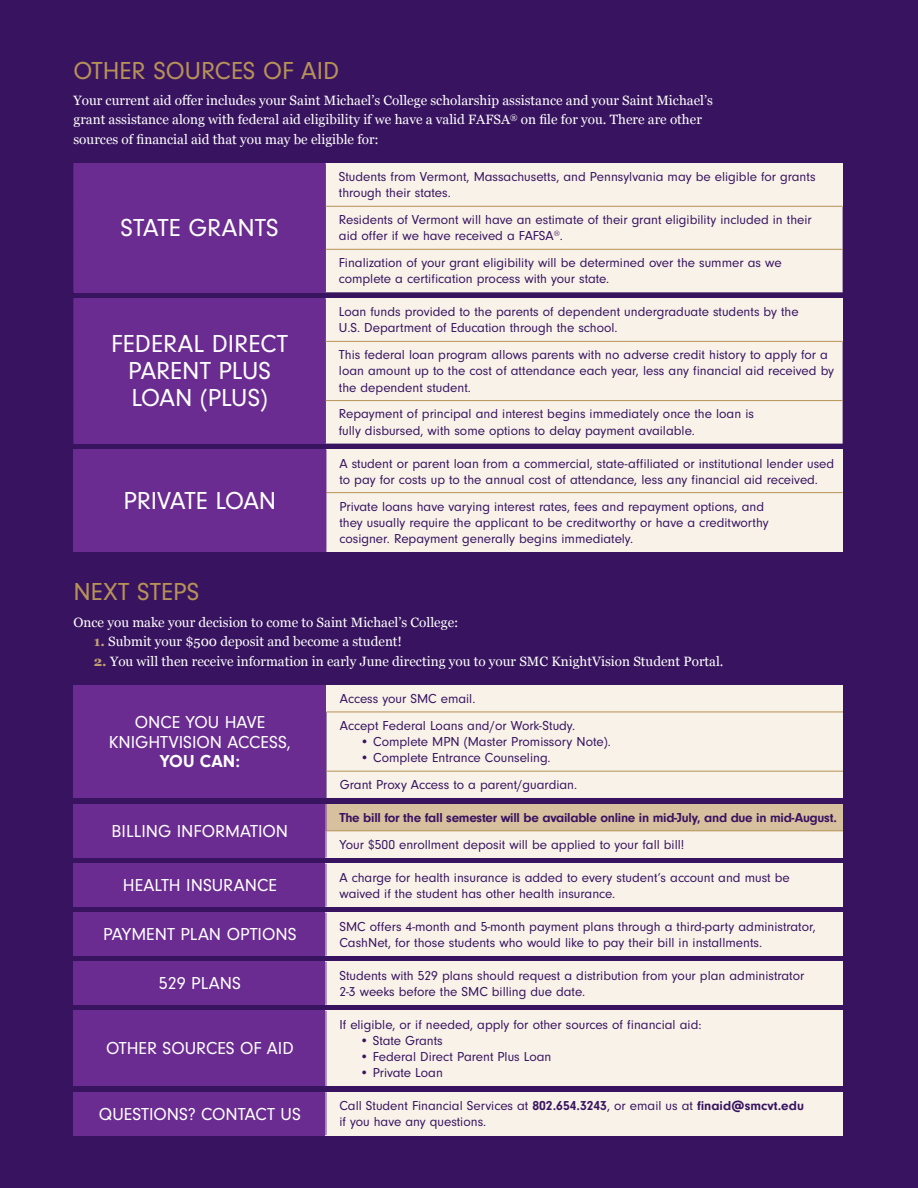
<style>
.page{position:relative;width:918px;height:1188px;background:#381460}
.page>*{position:absolute;margin:0;border:0;box-sizing:border-box;transform-origin:0 0}
.t1{font:25.5px/27px "Neuzeit Gro";color:#fff;text-align:center}
.t2{font:25.5px "Neuzeit Gro";color:#b79257}
.t3{font:18px/19.5px "Neuzeit Gro";color:#fff;text-align:center}
.t4{font:700 18px "Neuzeit Gro";color:#fff}
.t5{font:13.5px/16.2px "Neuzeit Gro";color:#381460}
.t6{font:13.5px/19.5px "Georgia";color:#fff}
.t7{font:700 13.5px "Neuzeit Gro";letter-spacing:-.02em;color:#381460}
.s1{font-weight:700;color:#c3a371}
.s2{font-weight:700}
</style>
<div class="page">
<div style="left:74px;top:163px;width:251px;height:129px;background:#6a2c91"></div>
<div style="left:325px;top:163px;width:518px;height:43px;background:#f8f2e9"></div>
<div style="left:326px;top:207px;width:517px;height:85px;background:#f8f2e9"></div>
<hr style="left:326px;top:206px;width:517px;height:1px;background:#b79257">
<hr style="left:326px;top:249px;width:517px;height:1px;background:#b79257">
<hr style="left:325px;top:163px;width:1px;height:43px;background:#6a2c91">
<hr style="left:325px;top:206px;width:1px;height:43px;background:#6a2c91">
<hr style="left:325px;top:249px;width:1px;height:43px;background:#6a2c91">
<div style="left:74px;top:298px;width:251px;height:146px;background:#6a2c91"></div>
<div style="left:325px;top:298px;width:518px;height:43px;background:#f8f2e9"></div>
<div style="left:326px;top:342px;width:517px;height:102px;background:#f8f2e9"></div>
<hr style="left:326px;top:341px;width:517px;height:1px;background:#b79257">
<hr style="left:326px;top:400px;width:517px;height:1px;background:#b79257">
<hr style="left:325px;top:298px;width:1px;height:43px;background:#6a2c91">
<hr style="left:325px;top:341px;width:1px;height:60px;background:#6a2c91">
<hr style="left:325px;top:401px;width:1px;height:43px;background:#6a2c91">
<div style="left:74px;top:450px;width:252px;height:102px;background:#6a2c91"></div>
<div style="left:326px;top:450px;width:517px;height:43px;background:#f8f2e9"></div>
<div style="left:326px;top:493px;width:517px;height:59px;background:#f8f2e9"></div>
<hr style="left:326px;top:492px;width:517px;height:1px;background:#b79257">
<hr style="left:326px;top:450px;width:1px;height:43px;background:#6a2c91">
<hr style="left:326px;top:493px;width:1px;height:59px;background:#6a2c91">
<div style="left:74px;top:685px;width:252px;height:113px;background:#6a2c91"></div>
<div style="left:326px;top:685px;width:517px;height:27px;background:#f8f2e9"></div>
<div style="left:326px;top:713px;width:517px;height:85px;background:#f8f2e9"></div>
<hr style="left:326px;top:712px;width:517px;height:1px;background:#b79257">
<hr style="left:326px;top:771px;width:517px;height:1px;background:#b79257">
<div style="left:74px;top:804px;width:252px;height:54px;background:#6a2c91"></div>
<div style="left:326px;top:804px;width:517px;height:27px;background:#d7c09e"></div>
<div style="left:326px;top:831px;width:517px;height:27px;background:#f8f2e9"></div>
<hr style="left:326px;top:830px;width:517px;height:1px;background:#b79257">
<svg style="left:326px;top:804px;width:1px;height:54px"></svg>
<div style="left:74px;top:864px;width:252px;height:43px;background:#6a2c91"></div>
<div style="left:326px;top:864px;width:517px;height:43px;background:#f8f2e9"></div>
<hr style="left:326px;top:864px;width:1px;height:43px;background:#6a2c91">
<div style="left:74px;top:913px;width:252px;height:43px;background:#6a2c91"></div>
<div style="left:326px;top:913px;width:517px;height:43px;background:#f8f2e9"></div>
<hr style="left:326px;top:913px;width:1px;height:43px;background:#6a2c91">
<div style="left:74px;top:962px;width:252px;height:43px;background:#6a2c91"></div>
<div style="left:326px;top:962px;width:517px;height:43px;background:#f8f2e9"></div>
<hr style="left:326px;top:962px;width:1px;height:43px;background:#6a2c91">
<div style="left:74px;top:1011px;width:252px;height:75px;background:#6a2c91"></div>
<div style="left:326px;top:1011px;width:517px;height:75px;background:#f8f2e9"></div>
<hr style="left:326px;top:1011px;width:1px;height:75px;background:#6a2c91">
<div style="left:74px;top:1092px;width:252px;height:43px;background:#6a2c91"></div>
<div style="left:326px;top:1092px;width:517px;height:43px;background:#f8f2e9"></div>
<hr style="left:326px;top:1092px;width:1px;height:43px;background:#6a2c91">
<h1 class="t2" style="left:74px;top:56px;width:267px">OTHER SOURCES OF AID</h1>
<p class="t6" style="left:73px;top:90px;width:641px">Your current aid offer includes your Saint Michael’s College scholarship assistance and your Saint Michael’s grant assistance along with federal aid eligibility if we have a valid FAFSA<sup>®</sup> on file for you. There are other sources of financial aid that you may be eligible for:</p>
<h1 class="t1" style="left:121px;top:215px;width:160px">STATE GRANTS</h1>
<h1 class="t1" style="left:111px;top:331px;width:178px">FEDERAL DIRECT<br>PARENT PLUS<br>LOAN (PLUS)</h1>
<h1 class="t1" style="left:123px;top:488px;width:154px">PRIVATE LOAN</h1>
<p class="t5" style="left:339px;top:169px;width:478px">Students from Vermont, Massachusetts, and Pennsylvania may be eligible for grants through their states.</p>
<p class="t5" style="left:339px;top:212px;width:474px">Residents of Vermont will have an estimate of their grant eligibility included in their aid offer if we have received a FAFSA<sup>®</sup>.</p>
<p class="t5" style="left:339px;top:255px;width:444px">Finalization of your grant eligibility will be determined over the summer as we complete a certification process with your state.</p>
<p class="t5" style="left:339px;top:304px;width:461px">Loan funds provided to the parents of dependent undergraduate students by the<br>U.S. Department of Education through the school.</p>
<p class="t5" style="left:339px;top:347px;width:497px">This federal loan program allows parents with no adverse credit history to apply for a loan amount up to the cost of attendance each year, less any financial aid received by the dependent student.</p>
<p class="t5" style="left:339px;top:406px;width:417px">Repayment of principal and interest begins immediately once the loan is fully disbursed, with some options to delay payment available.</p>
<p class="t5" style="left:339px;top:455px;width:496px">A student or parent loan from a commercial, state-affiliated or institutional lender used to pay for costs up to the annual cost of attendance, less any financial aid received.</p>
<p class="t5" style="left:339px;top:498px;width:431px">Private loans have varying interest rates, fees and repayment options, and they usually require the applicant to be creditworthy or have a creditworthy cosigner. Repayment generally begins immediately.</p>
<h1 class="t2" style="left:74px;top:578px;width:127px">NEXT STEPS</h1>
<p class="t6" style="left:74px;top:612px;width:386px">Once you make your decision to come to Saint Michael’s College:</p>
<p class="t6" style="left:94px;top:631px;width:310px"><span class="s1">1.</span> Submit your $500 deposit and become a student!</p>
<p class="t6" style="left:94px;top:651px;width:631px"><span class="s1">2.</span> You will then receive information in early June directing you to your SMC KnightVision Student Portal.</p>
<h2 class="t3" style="left:109px;top:713px;width:184px">ONCE YOU HAVE<br>KNIGHTVISION ACCESS,</h2>
<h2 class="t4" style="left:160px;top:751px;width:82px">YOU CAN:</h2>
<h2 class="t3" style="left:112px;top:822px;width:178px">BILLING INFORMATION</h2>
<p class="t5" style="left:340px;top:685px;width:237px;line-height:26.8px">Access your SMC email.<br>Accept Federal Loans and/or Work-Study.</p>
<p class="t5" style="left:360px;top:734px;width:252px">• Complete MPN (Master Promissory Note).</p>
<p class="t5" style="left:340px;top:745px;width:239px;line-height:26.8px;text-align:center">• Complete Entrance Counseling.<br>Grant Proxy Access to a parent/guardian.</p>
<p class="t7" style="left:339px;top:810px;width:499px">The bill for the fall semester will be available online in mid-July, and due in mid-August.</p>
<p class="t5" style="left:339px;top:836px;width:346px">Your $500 enrollment deposit will be applied to your fall bill!</p>
<h2 class="t3" style="left:123px;top:876px;width:156px">HEALTH INSURANCE</h2>
<p class="t5" style="left:339px;top:869px;width:452px">A charge for health insurance is added to every student’s account and must be waived if the student has other health insurance.</p>
<h2 class="t3" style="left:103px;top:925px;width:195px">PAYMENT PLAN OPTIONS</h2>
<p class="t5" style="left:339px;top:918px;width:478px">SMC offers 4-month and 5-month payment plans through a third-party administrator,<br>CashNet, for those students who would like to pay their bill in installments.</p>
<h2 class="t3" style="left:159px;top:974px;width:84px">529 PLANS</h2>
<p class="t5" style="left:339px;top:967px;width:466px">Students with 529 plans should request a distribution from your plan administrator<br>2-3 weeks before the SMC billing due date.</p>
<h2 class="t3" style="left:106px;top:1039px;width:189px">OTHER SOURCES OF AID</h2>
<p class="t5" style="left:339px;top:1016px;width:364px">If eligible, or if needed, apply for other sources of financial aid:</p>
<p class="t5" style="left:360px;top:1033px;width:85px">• State Grants</p>
<p class="t5" style="left:360px;top:1049px;width:193px">• Federal Direct Parent Plus Loan</p>
<p class="t5" style="left:360px;top:1065px;width:85px">• Private Loan</p>
<h2 class="t3" style="left:99px;top:1104px;width:203px">QUESTIONS? CONTACT US</h2>
<p class="t5" style="left:339px;top:1098px;width:466px">Call Student Financial Services at <span class="s2">802.654.3243</span>, or email us at <span class="s2">finaid@smcvt.edu </span>if you have any questions.</p>
</div>
